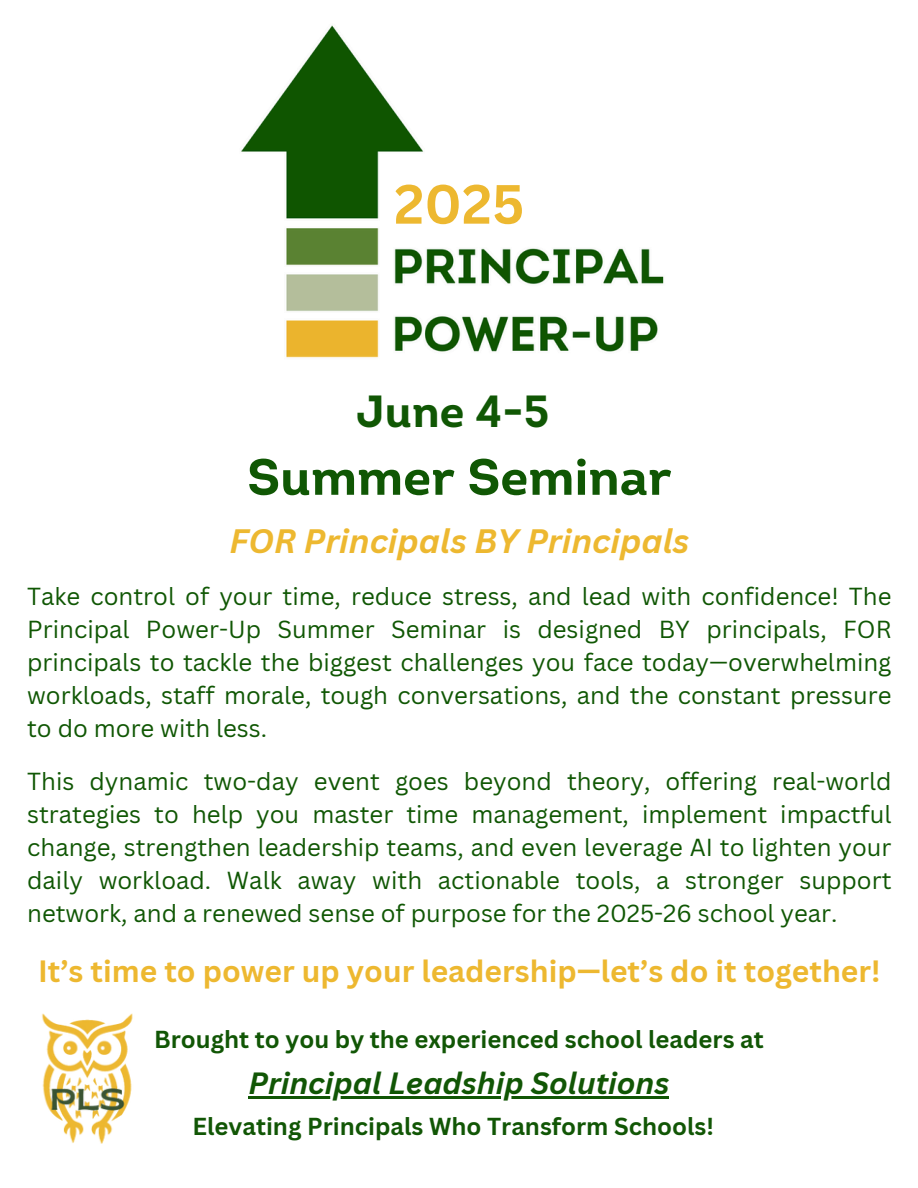
<style>
.page{position:relative;width:918px;height:1188px;background:#fff}
.page>*{position:absolute;margin:0;border:0;box-sizing:border-box;transform-origin:0 0}
.t1{font:700 54px "Canva Sans";color:#edb830}
.t2{font:700 51px "Intro";color:#105704}
.t3{font:700 45px "Intro";color:#105704}
.t4{font:italic 700 33px "Canva Sans";color:#edb830}
.t5{font:700 30px "Canva Sans";color:#edb830}
.t6{font:italic 700 30px "Canva Sans";color:#115605}
.t7{font:24px/33px "Canva Sans";color:#105704;text-align:justify}
.t8{font:700 24px "Canva Sans";color:#115605}
</style>
<div class="page">
<img style="left:241px;top:25px;width:423px;height:333px">
<img style="left:42px;top:1013px;width:91px;height:131px">
<hr style="left:249px;top:1097px;width:420px;height:2px;background:#115605">
<p class="t1" style="left:394px;top:166px;width:132px">2025</p>
<p class="t3" style="left:357px;top:394px;width:195px">June 4-5</p>
<p class="t2" style="left:247px;top:457px;width:426px">Summer Seminar</p>
<p class="t4" style="left:229px;top:518px;width:461px">FOR Principals BY Principals</p>
<h1 class="t7" style="left:27px;top:579px;width:866px">Take control of your time, reduce stress, and lead with confidence! The Principal Power-Up Summer Seminar is designed BY principals, FOR principals to tackle the biggest challenges you face today—overwhelming workloads, staff morale, tough conversations, and the constant pressure to do more with less.</h1>
<h2 class="t7" style="left:27px;top:764px;width:866px">This dynamic two-day event goes beyond theory, offering real-world strategies to help you master time management, implement impactful change, strengthen leadership teams, and even leverage AI to lighten your daily workload. Walk away with actionable tools, a stronger support network, and a renewed sense of purpose for the 2025-26 school year.</h2>
<h3 class="t5" style="left:38px;top:950px;width:844px">It’s time to power up your leadership—let’s do it together!</h3>
<p class="t8" style="left:154px;top:1023px;width:611px">Brought to you by the experienced school leaders at</p>
<h3 class="t6" style="left:249px;top:1062px;width:422px">Principal Leadship Solutions</h3>
<h3 class="t8" style="left:192px;top:1109px;width:523px">Elevating Principals Who Transform Schools!</h3>
</div>
